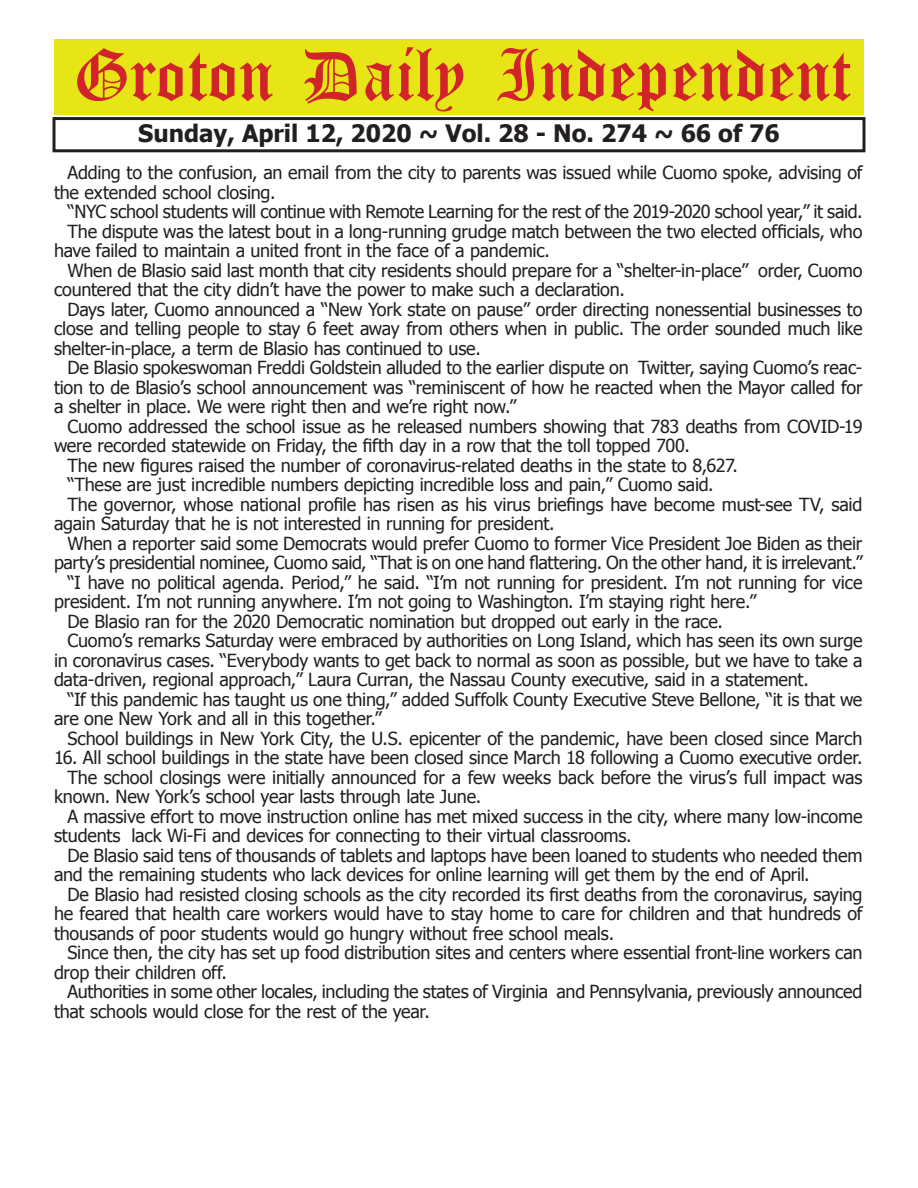
<style>
.page{position:relative;width:918px;height:1188px;background:#fff}
.page>*{position:absolute;margin:0;border:0;box-sizing:border-box;transform-origin:0 0}
.t1{font:54px "Old English Five";color:#d1232a}
.t2{font:700 24px "Tahoma";color:#231f20}
.t3{font:18px/19.5px "Tahoma";letter-spacing:-.01em;color:#231f20}
</style>
<div class="page">
<div style="left:52px;top:117px;width:814px;height:35px;border:3px solid #231f20"></div>
<div style="left:54px;top:40px;width:810px;height:75px;background:#e7e515"></div>
<h1 class="t1" style="left:73px;top:50px;width:779px">Groton Daily Independent</h1>
<h2 class="t2" style="left:138px;top:116px;width:643px">Sunday, April 12, 2020 ~ Vol. 28 - No. 274 ~ 66 of 76</h2>
<p class="t3" style="left:54px;top:162px;width:810px;text-indent:14px">Adding to the confusion, an email from the city to parents was issued while Cuomo spoke, advising of the extended school closing.</p>
<p class="t3" style="left:68px;top:201px;width:797px">“NYC school students will continue with Remote Learning for the rest of the 2019-2020 school year,” it said.</p>
<p class="t3" style="left:68px;top:221px;width:797px">The dispute was the latest bout in a long-running grudge match between the two elected officials, who</p>
<p class="t3" style="left:54px;top:240px;width:498px">have failed to maintain a united front in the face of a pandemic.</p>
<p class="t3" style="left:68px;top:260px;width:797px">When de Blasio said last month that city residents should prepare for a “shelter-in-place” order, Cuomo</p>
<p class="t3" style="left:54px;top:279px;width:572px">countered that the city didn’t have the power to make such a declaration.</p>
<p class="t3" style="left:68px;top:299px;width:797px">Days later, Cuomo announced a “New York state on pause” order directing nonessential businesses to</p>
<p class="t3" style="left:54px;top:318px;width:810px">close and telling people to stay 6 feet away from others when in public. The order sounded much like</p>
<p class="t3" style="left:54px;top:338px;width:428px">shelter-in-place, a term de Blasio has continued to use.</p>
<p class="t3" style="left:68px;top:357px;width:796px">De Blasio spokeswoman Freddi Goldstein alluded to the earlier dispute on Twitter, saying Cuomo’s reac-</p>
<p class="t3" style="left:54px;top:377px;width:810px">tion to de Blasio’s school announcement was “reminiscent of how he reacted when the Mayor called for</p>
<p class="t3" style="left:54px;top:396px;width:464px">a shelter in place. We were right then and we’re right now.”</p>
<p class="t3" style="left:68px;top:416px;width:797px">Cuomo addressed the school issue as he released numbers showing that 783 deaths from COVID-19</p>
<p class="t3" style="left:54px;top:435px;width:637px">were recorded statewide on Friday, the fifth day in a row that the toll topped 700.</p>
<p class="t3" style="left:68px;top:455px;width:672px">The new figures raised the number of coronavirus-related deaths in the state to 8,627.</p>
<p class="t3" style="left:68px;top:474px;width:648px">“These are just incredible numbers depicting incredible loss and pain,” Cuomo said.</p>
<p class="t3" style="left:68px;top:494px;width:796px">The governor, whose national profile has risen as his virus briefings have become must-see TV, said</p>
<p class="t3" style="left:54px;top:513px;width:502px">again Saturday that he is not interested in running for president.</p>
<p class="t3" style="left:68px;top:533px;width:796px">When a reporter said some Democrats would prefer Cuomo to former Vice President Joe Biden as their</p>
<p class="t3" style="left:54px;top:552px;width:810px">party’s presidential nominee, Cuomo said, “That is on one hand flattering. On the other hand, it is irrelevant.”</p>
<p class="t3" style="left:68px;top:572px;width:796px">“I have no political agenda. Period,” he said. “I’m not running for president. I’m not running for vice</p>
<p class="t3" style="left:54px;top:591px;width:704px">president. I’m not running anywhere. I’m not going to Washington. I’m staying right here.”</p>
<p class="t3" style="left:68px;top:611px;width:657px">De Blasio ran for the 2020 Democratic nomination but dropped out early in the race.</p>
<p class="t3" style="left:68px;top:630px;width:797px">Cuomo’s remarks Saturday were embraced by authorities on Long Island, which has seen its own surge</p>
<p class="t3" style="left:54px;top:650px;width:810px">in coronavirus cases. “Everybody wants to get back to normal as soon as possible, but we have to take a</p>
<p class="t3" style="left:54px;top:669px;width:756px">data-driven, regional approach,” Laura Curran, the Nassau County executive, said in a statement.</p>
<p class="t3" style="left:68px;top:689px;width:796px">“If this pandemic has taught us one thing,” added Suffolk County Executive Steve Bellone, “it is that we</p>
<p class="t3" style="left:54px;top:708px;width:329px">are one New York and all in this together.”</p>
<p class="t3" style="left:68px;top:728px;width:797px">School buildings in New York City, the U.S. epicenter of the pandemic, have been closed since March</p>
<p class="t3" style="left:54px;top:747px;width:810px">16. All school buildings in the state have been closed since March 18 following a Cuomo executive order.</p>
<p class="t3" style="left:68px;top:766px;width:796px">The school closings were initially announced for a few weeks back before the virus’s full impact was</p>
<p class="t3" style="left:54px;top:786px;width:429px">known. New York’s school year lasts through late June.</p>
<p class="t3" style="left:68px;top:805px;width:797px">A massive effort to move instruction online has met mixed success in the city, where many low-income</p>
<p class="t3" style="left:54px;top:825px;width:579px">students lack Wi-Fi and devices for connecting to their virtual classrooms.</p>
<p class="t3" style="left:68px;top:844px;width:796px">De Blasio said tens of thousands of tablets and laptops have been loaned to students who needed them</p>
<p class="t3" style="left:54px;top:864px;width:757px">and the remaining students who lack devices for online learning will get them by the end of April.</p>
<p class="t3" style="left:68px;top:883px;width:797px">De Blasio had resisted closing schools as the city recorded its first deaths from the coronavirus, saying</p>
<p class="t3" style="left:54px;top:903px;width:810px">he feared that health care workers would have to stay home to care for children and that hundreds of</p>
<p class="t3" style="left:54px;top:922px;width:562px">thousands of poor students would go hungry without free school meals.</p>
<p class="t3" style="left:68px;top:942px;width:797px">Since then, the city has set up food distribution sites and centers where essential front-line workers can</p>
<p class="t3" style="left:54px;top:961px;width:175px">drop their children off.</p>
<p class="t3" style="left:68px;top:981px;width:797px">Authorities in some other locales, including the states of Virginia and Pennsylvania, previously announced</p>
<p class="t3" style="left:54px;top:1000px;width:377px">that schools would close for the rest of the year.</p>
</div>
